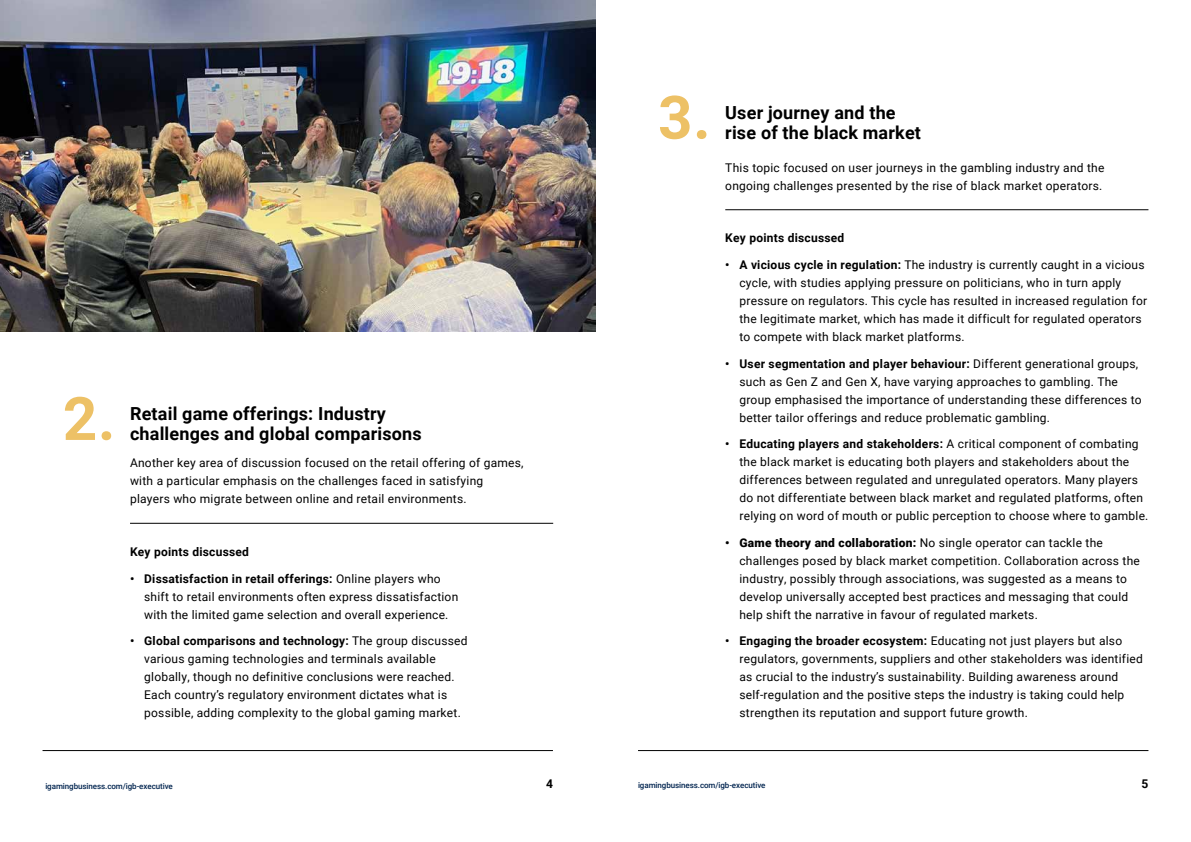
<style>
.page{position:relative;width:1191px;height:842px;background:#fff}
.page>*{position:absolute;margin:0;border:0;box-sizing:border-box;transform-origin:0 0}
.t1{font:700 60px "Roboto";color:#edc166}
.t2{font:700 18px "Roboto";letter-spacing:.01em;color:#000}
.t3{font:12px/18px "Roboto";letter-spacing:.02em;color:#000}
.t4{font:700 12px "Roboto";letter-spacing:.02em;color:#000}
.t5{font:500 8px "Roboto";letter-spacing:-.01em;color:#00244f}
.s1{font-weight:700}
.s2{font-weight:900}
</style>
<div class="page">
<hr style="left:43px;top:750px;width:510px;height:1px;background:#000">
<hr style="left:638px;top:750px;width:510px;height:1px;background:#000">
<hr style="left:130px;top:523px;width:423px;height:1px;background:#000">
<img style="left:0;top:0;width:595px;height:332px">
<hr style="left:725px;top:209px;width:423px;height:1px;background:#000">
<h1 class="t1" style="left:63px;top:377px;width:54px">2.</h1>
<h2 class="t2" style="left:130px;top:401px;width:257px">Retail game offerings: Industry</h2>
<h2 class="t2" style="left:130px;top:421px;width:293px">challenges and global comparisons</h2>
<p class="t3" style="left:130px;top:453px;width:395px">Another key area of discussion focused on the retail offering of games, with a particular emphasis on the challenges faced in satisfying players who migrate between online and retail environments.</p>
<p class="t4" style="left:130px;top:543px;width:120px">Key points discussed</p>
<p class="t3" style="left:144px;top:569px;width:316px;text-indent:-14px"><span class="s1">• Dissatisfaction in retail offerings:</span> Online players who shift to retail environments often express dissatisfaction with the limited game selection and overall experience.</p>
<p class="t3" style="left:144px;top:631px;width:325px;text-indent:-14px"><span class="s1">• Global comparisons and technology:</span> The group discussed various gaming technologies and terminals available globally, though no definitive conclusions were reached.<br>Each country’s regulatory environment dictates what is possible, adding complexity to the global gaming market.</p>
<h1 class="t1" style="left:658px;top:75px;width:54px">3.</h1>
<h2 class="t2" style="left:725px;top:100px;width:172px">User journey and the</h2>
<h2 class="t2" style="left:725px;top:120px;width:197px">rise of the black market</h2>
<p class="t3" style="left:725px;top:158px;width:381px">This topic focused on user journeys in the gambling industry and the ongoing challenges presented by the rise of black market operators.</p>
<p class="t4" style="left:725px;top:230px;width:120px">Key points discussed</p>
<p class="t3" style="left:739px;top:255px;width:409px;text-indent:-14px"><span class="s1">• A vicious cycle in regulation:</span> The industry is currently caught in a vicious cycle, with studies applying pressure on politicians, who in turn apply pressure on regulators. This cycle has resulted in increased regulation for the legitimate market, which has made it difficult for regulated operators to compete with black market platforms.</p>
<p class="t3" style="left:739px;top:354px;width:404px;text-indent:-14px"><span class="s1">• User segmentation and player behaviour:</span> Different generational groups, such as Gen Z and Gen X, have varying approaches to gambling. The group emphasised the importance of understanding these differences to better tailor offerings and reduce problematic gambling.</p>
<p class="t3" style="left:739px;top:434px;width:410px;text-indent:-14px"><span class="s1">• Educating players and stakeholders:</span> A critical component of combating the black market is educating both players and stakeholders about the differences between regulated and unregulated operators. Many players do not differentiate between black market and regulated platforms, often relying on word of mouth or public perception to choose where to gamble.</p>
<p class="t3" style="left:739px;top:533px;width:402px;text-indent:-14px"><span class="s2">• Game theory and collaboration:</span> No single operator can tackle the challenges posed by black market competition. Collaboration across the industry, possibly through associations, was suggested as a means to develop universally accepted best practices and messaging that could help shift the narrative in favour of regulated markets.</p>
<p class="t3" style="left:739px;top:631px;width:405px;text-indent:-14px"><span class="s1">• Engaging the broader ecosystem:</span> Educating not just players but also regulators, governments, suppliers and other stakeholders was identified as crucial to the industry’s sustainability. Building awareness around self-regulation and the positive steps the industry is taking could help strengthen its reputation and support future growth.</p>
<p class="t4" style="left:546px;top:776px;width:8px">4</p>
<p class="t4" style="left:1141px;top:776px;width:8px">5</p>
<p class="t5" style="left:45px;top:781px;width:129px">igamingbusiness.com/igb-executive</p>
<p class="t5" style="left:638px;top:780px;width:129px">igamingbusiness.com/igb-executive</p>
</div>
